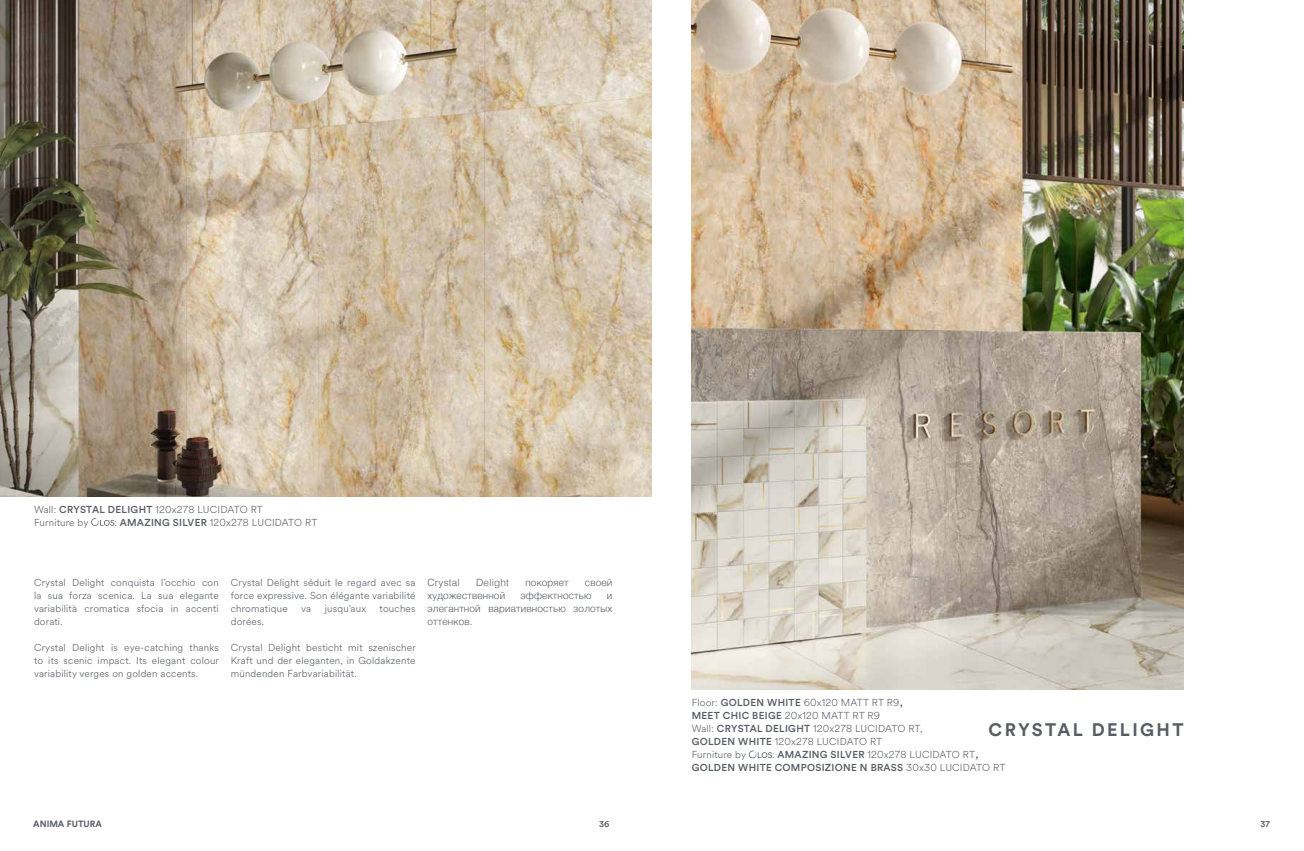
<style>
.page{position:relative;width:1304px;height:851px;background:#fff}
.page>*{position:absolute;margin:0;border:0;box-sizing:border-box;transform-origin:0 0}
.t1{font:700 18px "Circular Std";letter-spacing:.13em;color:#595c62}
.t2{font:300 10px/13px "Circular Spotify Text";letter-spacing:.02em;color:#595c62;text-align:justify}
.t3{font:300 10px/13px "Helvetica";letter-spacing:.02em;color:#595c62;text-align:justify}
.t4{font:500 10px "Circular Std";letter-spacing:.03em;color:#595c62}
.t5{font:700 9px "Circular Std";color:#595c62}
.t6{font:500 9px "Circular Std";color:#595c62}
.s1{font-family:"Circular Std";font-weight:500}
.s2{font-family:"Circular Spotify Text";font-weight:300}
</style>
<div class="page">
<img style="left:0;top:0;width:652px;height:496px">
<svg style="left:91px;top:518px;width:23px;height:8px"></svg>
<svg style="left:749px;top:750px;width:23px;height:9px"></svg>
<img style="left:692px;top:0;width:491px;height:689px">
<p class="t2" style="left:34px;top:503px;width:230px">Wall: <span class="s1">CRYSTAL DELIGHT</span> 120x278 LUCIDATO RT<br>Furniture by</p>
<p class="t2" style="left:115px;top:516px;width:204px">: <span class="s1">AMAZING SILVER</span> 120x278 LUCIDATO RT</p>
<p class="t2" style="left:34px;top:576px;width:186px">Crystal Delight conquista l’occhio con la sua forza scenica. La sua elegante variabilità cromatica sfocia in accenti dorati.</p>
<p class="t2" style="left:34px;top:641px;width:186px">Crystal Delight is eye-catching thanks to its scenic impact. Its elegant colour variability verges on golden accents.</p>
<p class="t2" style="left:231px;top:576px;width:186px">Crystal Delight séduit le regard avec sa force expressive. Son élégante variabilité chromatique</p>
<p class="t2" style="left:301px;top:602px;width:12px">va</p>
<p class="t2" style="left:325px;top:602px;width:43px">jusqu’aux</p>
<p class="t2" style="left:380px;top:602px;width:37px">touches</p>
<p class="t2" style="left:231px;top:615px;width:35px">dorées.</p>
<p class="t2" style="left:231px;top:641px;width:186px">Crystal Delight besticht mit szenischer Kraft und der eleganten, in Goldakzente mündenden Farbvariabilität.</p>
<p class="t3" style="left:428px;top:575px;width:34px">Crystal</p>
<p class="t3" style="left:476px;top:575px;width:34px">Delight</p>
<p class="t3" style="left:525px;top:575px;width:45px">покоряет</p>
<p class="t3" style="left:585px;top:575px;width:29px">своей</p>
<p class="t3" style="left:428px;top:588px;width:79px">художественной</p>
<p class="t3" style="left:520px;top:588px;width:72px">эффектностью</p>
<p class="t3" style="left:428px;top:588px;width:186px;text-indent:179px">и элегантной вариативностью золотых оттенков.</p>
<p class="t2" style="left:692px;top:696px;width:232px;text-align:left">Floor: <span class="s1">GOLDEN WHITE</span> 60x120 MATT RT R9<span class="s1">,<br>MEET CHIC BEIGE</span> 20x120 MATT RT R9<br>Wall: <span class="s1">CRYSTAL DELIGHT</span> 120x278 LUCIDATO RT,<br><span class="s1">GOLDEN WHITE</span> 120x278 LUCIDATO RT<br>Furniture by</p>
<h1 class="t1" style="left:989px;top:718px;width:196px">CRYSTAL DELIGHT</h1>
<p class="t2" style="left:772px;top:748px;width:208px">: <span class="s1">AMAZING SILVER</span> 120x278 LUCIDATO RT<span class="s1">,</span></p>
<p class="t4" style="left:692px;top:761px;width:315px">GOLDEN WHITE COMPOSIZIONE N BRASS <span class="s2">30x30 LUCIDATO RT</span></p>
<p class="t5" style="left:33px;top:818px;width:70px">ANIMA FUTURA</p>
<p class="t6" style="left:599px;top:818px;width:12px">36</p>
<p class="t6" style="left:1260px;top:818px;width:11px">37</p>
</div>
